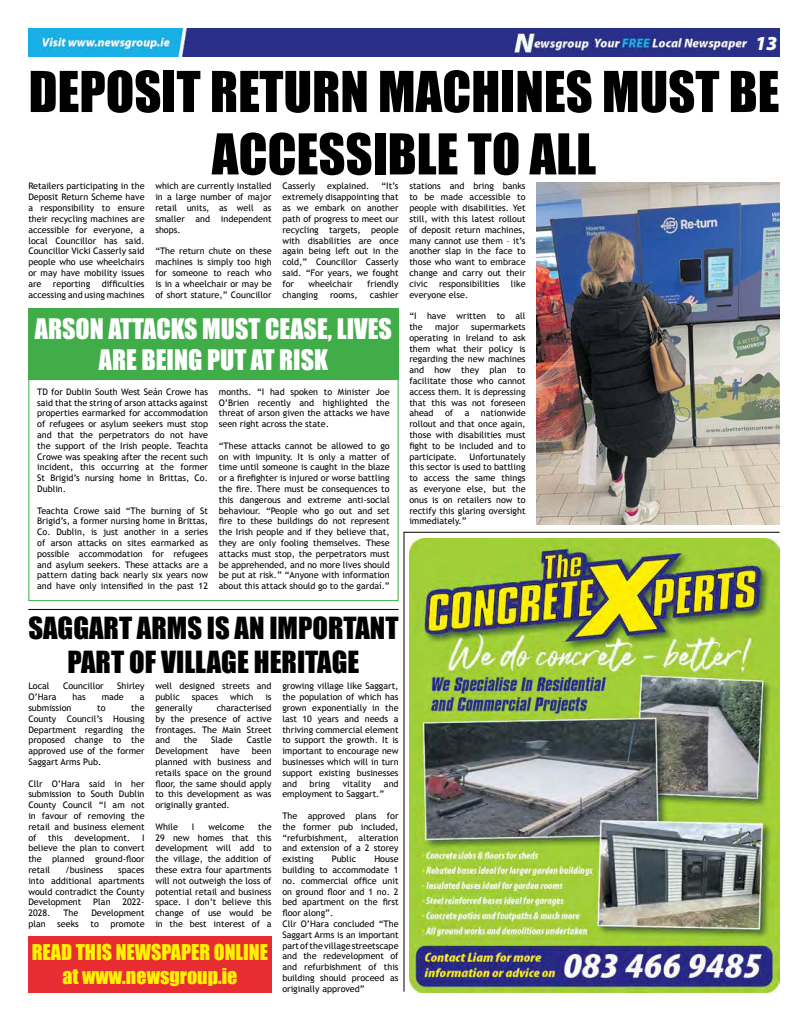
<style>
.page{position:relative;width:808px;height:1021px;background:#fff}
.page>*{position:absolute;margin:0;border:0;box-sizing:border-box;transform-origin:0 0}
.t1{font:52px/62.4px "Impact";color:#000;text-align:center}
.t2{font:28px/33.6px "Impact";color:#000;text-align:center}
.t3{font:26px/31.2px "Impact";color:#fff;text-align:center}
.t4{font:20px/24px "Impact";color:#fff200;text-align:center}
.t5{font:20px "Impact";color:#fff}
.t6{font:9px/10.8px "Trebuchet MS";color:#000;text-align:justify}
.s1{font-family:"Myriad Pro";font-weight:900;font-style:italic}
</style>
<div class="page">
<img style="left:28px;top:28px;width:752px;height:29px">
<img style="left:409px;top:539px;width:371px;height:453px">
<hr style="left:404px;top:531px;width:376px;height:1px;background:#000">
<hr style="left:28px;top:609px;width:371px;height:1px;background:#000">
<hr style="left:403px;top:531px;width:1px;height:460px;background:#000">
<div style="left:28px;top:308px;width:371px;height:72px;background:#41ad49"></div>
<img style="left:536px;top:183px;width:244px;height:341px">
<div style="left:28px;top:308px;width:371px;height:293px;border:1px solid #41ad49"></div>
<div style="left:28px;top:935px;width:244px;height:57px;background:#e82d32"></div>
<h3 class="t5" style="left:753px;top:27px;width:26px">03<span class="s1">13</span></h3>
<h1 class="t1" style="left:29px;top:59px;width:752px">DEPOSIT RETURN MACHINES MUST BE<br>ACCESSIBLE TO ALL</h1>
<p class="t6" style="left:28px;top:181px;width:118px">Retailers participating in the Deposit Return Scheme have a responsibility to ensure their recycling machines are accessible for everyone, a local Councillor has said.<br>Councillor Vicki Casserly said people who use wheelchairs or may have mobility issues are</p>
<p class="t6" style="left:282px;top:181px;width:118px;text-indent:99px">“It’s extremely disappointing that as we embark on another path of progress to meet our recycling targets, people with disabilities are once again being left out in the cold,” Councillor Casserly said. “For years, we fought for</p>
<p class="t6" style="left:282px;top:181px;width:34px">Casserly</p>
<p class="t6" style="left:327px;top:181px;width:44px">explained.</p>
<p class="t6" style="left:155px;top:181px;width:118px">which are currently installed in a large number of major retail units, as well as smaller and independent shops.</p>
<p class="t6" style="left:155px;top:246px;width:118px">“The return chute on these machines is simply too high for someone to reach who is in a wheelchair or may be of short stature,” Councillor</p>
<p class="t6" style="left:409px;top:181px;width:118px">stations and bring banks to be made accessible to people with disabilities. Yet still, with this latest rollout of deposit return machines, many cannot use them – it’s another slap in the face to those who want to embrace change and carry out their civic</p>
<p class="t6" style="left:28px;top:278px;width:118px;text-align:right">difficulties<br>accessing and using machines</p>
<p class="t6" style="left:308px;top:278px;width:46px">wheelchair</p>
<p class="t6" style="left:367px;top:278px;width:33px">friendly</p>
<p class="t6" style="left:282px;top:289px;width:37px">changing</p>
<p class="t6" style="left:330px;top:289px;width:29px">rooms,</p>
<p class="t6" style="left:370px;top:289px;width:30px">cashier</p>
<p class="t6" style="left:439px;top:278px;width:62px">responsibilities</p>
<p class="t6" style="left:511px;top:278px;width:16px">like</p>
<p class="t6" style="left:409px;top:289px;width:60px">everyone else.</p>
<p class="t6" style="left:409px;top:311px;width:118px">“I have written to all the</p>
<p class="t6" style="left:53px;top:278px;width:39px">reporting</p>
<h3 class="t3" style="left:35px;top:312px;width:359px">ARSON ATTACKS MUST CEASE, LIVES<br>ARE BEING PUT AT RISK</h3>
<p class="t6" style="left:37px;top:386px;width:172px">TD for Dublin South West Seán Crowe has said that the string of arson attacks against properties earmarked for accommodation of refugees or asylum seekers must stop and that the perpetrators do not have the support of the Irish people. Teachta Crowe was speaking after the recent such incident, this occurring at the former St Brigid’s nursing home in Brittas, Co.<br>Dublin.</p>
<p class="t6" style="left:37px;top:505px;width:172px">Teachta Crowe said “The burning of St Brigid’s, a former nursing home in Brittas, Co. Dublin, is just another in a series of arson attacks on sites earmarked as possible accommodation for refugees and asylum seekers. These attacks are a pattern dating back nearly six years now and have only intensified in the past 12</p>
<p class="t6" style="left:409px;top:321px;width:118px;text-indent:62px">supermarkets operating in Ireland to ask them what their policy is regarding the new machines and how they plan to facilitate those who cannot access them. It is depressing that this was not foreseen ahead</p>
<p class="t6" style="left:435px;top:321px;width:25px">major</p>
<p class="t6" style="left:219px;top:386px;width:172px">months. “I had spoken to Minister Joe O’Brien recently and highlighted the threat of arson given the attacks we have seen right across the state.</p>
<p class="t6" style="left:219px;top:440px;width:172px">“These attacks cannot be allowed to go on with impunity. It is only a matter of time until someone is caught in the blaze or a firefighter is injured or worse battling the fire. There must be consequences to this dangerous and extreme anti-social behaviour. “People who go out and set fire to these buildings do not represent the Irish people and if they believe that, they are only fooling themselves. These attacks must stop, the perpetrators must be apprehended, and no more lives should be put at risk.” “Anyone with information about this attack should go to the gardaí.”</p>
<p class="t6" style="left:409px;top:408px;width:118px;text-indent:72px">nationwide rollout and that once again, those with disabilities must fight to be included and to participate.</p>
<p class="t6" style="left:445px;top:408px;width:10px">of</p>
<p class="t6" style="left:465px;top:408px;width:6px">a</p>
<p class="t6" style="left:409px;top:451px;width:118px;text-indent:60px">Unfortunately this sector is used to battling to access the same things as everyone else, but the onus is on retailers now to rectify this glaring oversight immediately.”</p>
<h2 class="t2" style="left:28px;top:610px;width:372px">SAGGART ARMS IS AN IMPORTANT<br>PART OF VILLAGE HERITAGE</h2>
<p class="t6" style="left:28px;top:680px;width:23px">Local</p>
<p class="t6" style="left:63px;top:680px;width:42px">Councillor</p>
<p class="t6" style="left:117px;top:680px;width:29px">Shirley</p>
<p class="t6" style="left:28px;top:691px;width:30px">O’Hara</p>
<p class="t6" style="left:73px;top:691px;width:15px">has</p>
<p class="t6" style="left:102px;top:691px;width:24px">made</p>
<p class="t6" style="left:140px;top:691px;width:6px">a</p>
<p class="t6" style="left:28px;top:702px;width:45px">submission</p>
<p class="t6" style="left:97px;top:702px;width:10px">to</p>
<p class="t6" style="left:155px;top:680px;width:118px">well designed streets and public</p>
<p class="t6" style="left:282px;top:680px;width:118px">growing village like Saggart, the population of which has grown exponentially in the last 10 years and needs a thriving commercial element to support the growth. It is important to encourage new businesses which will in turn support existing businesses and</p>
<p class="t6" style="left:192px;top:691px;width:28px">spaces</p>
<p class="t6" style="left:230px;top:691px;width:25px">which</p>
<p class="t6" style="left:265px;top:691px;width:8px">is</p>
<p class="t6" style="left:155px;top:702px;width:39px">generally</p>
<p class="t6" style="left:28px;top:702px;width:118px;text-indent:103px">the County Council’s Housing Department regarding the proposed change to the approved use of the former Saggart Arms Pub.</p>
<p class="t6" style="left:28px;top:778px;width:118px">Cllr O’Hara said in her submission to South Dublin County Council “I am not in favour of removing the retail and business element of</p>
<p class="t6" style="left:155px;top:702px;width:118px;text-indent:61px">characterised by the presence of active frontages. The Main Street and</p>
<p class="t6" style="left:184px;top:734px;width:15px">the</p>
<p class="t6" style="left:211px;top:734px;width:23px">Slade</p>
<p class="t6" style="left:247px;top:734px;width:26px">Castle</p>
<p class="t6" style="left:155px;top:745px;width:55px">Development</p>
<p class="t6" style="left:221px;top:745px;width:20px">have</p>
<p class="t6" style="left:155px;top:745px;width:118px;text-indent:96px">been planned with business and retails space on the ground floor, the same should apply to this development as was originally granted.</p>
<p class="t6" style="left:155px;top:821px;width:24px">While</p>
<p class="t6" style="left:192px;top:821px;width:4px">I</p>
<p class="t6" style="left:208px;top:821px;width:37px">welcome</p>
<p class="t6" style="left:282px;top:778px;width:118px;text-indent:102px">and employment to Saggart.”</p>
<p class="t6" style="left:282px;top:810px;width:118px">The approved plans for the former pub included, “refurbishment, alteration and extension of a 2 storey existing</p>
<p class="t6" style="left:310px;top:778px;width:22px">bring</p>
<p class="t6" style="left:343px;top:778px;width:30px">vitality</p>
<p class="t6" style="left:155px;top:821px;width:118px;text-indent:103px">the 29 new homes that this development will add to the village, the addition of these extra four apartments will not outweigh the loss of potential retail and business space. I don’t believe this change of use would be in the best interest of a</p>
<p class="t6" style="left:48px;top:832px;width:16px">this</p>
<p class="t6" style="left:75px;top:832px;width:57px">development.</p>
<p class="t6" style="left:28px;top:832px;width:118px;text-indent:114px">I believe the plan to convert the planned ground-floor retail</p>
<p class="t6" style="left:332px;top:853px;width:26px">Public</p>
<p class="t6" style="left:282px;top:853px;width:118px;text-align:left;text-indent:92px">House building to accommodate 1 no. commercial office unit on ground floor and 1 no. 2 bed apartment on the first floor along”.<br>Cllr O’Hara concluded “The<br>Saggart Arms is an important part of the village streetscape and the redevelopment of and refurbishment of this building should proceed as originally approved”</p>
<p class="t6" style="left:65px;top:864px;width:39px">/business</p>
<p class="t6" style="left:28px;top:864px;width:118px;text-indent:90px">spaces into additional apartments would contradict the County Development</p>
<p class="t6" style="left:93px;top:896px;width:19px">Plan</p>
<p class="t6" style="left:122px;top:896px;width:24px">2022-</p>
<p class="t6" style="left:28px;top:907px;width:24px">2028.</p>
<p class="t6" style="left:63px;top:907px;width:17px">The</p>
<p class="t6" style="left:91px;top:907px;width:55px">Development</p>
<p class="t6" style="left:28px;top:918px;width:19px">plan</p>
<p class="t6" style="left:57px;top:918px;width:23px">seeks</p>
<p class="t6" style="left:90px;top:918px;width:10px">to</p>
<p class="t6" style="left:110px;top:918px;width:36px">promote</p>
<h3 class="t4" style="left:32px;top:939px;width:238px">READ THIS NEWSPAPER ONLINE at www.newsgroup.ie</h3>
</div>
